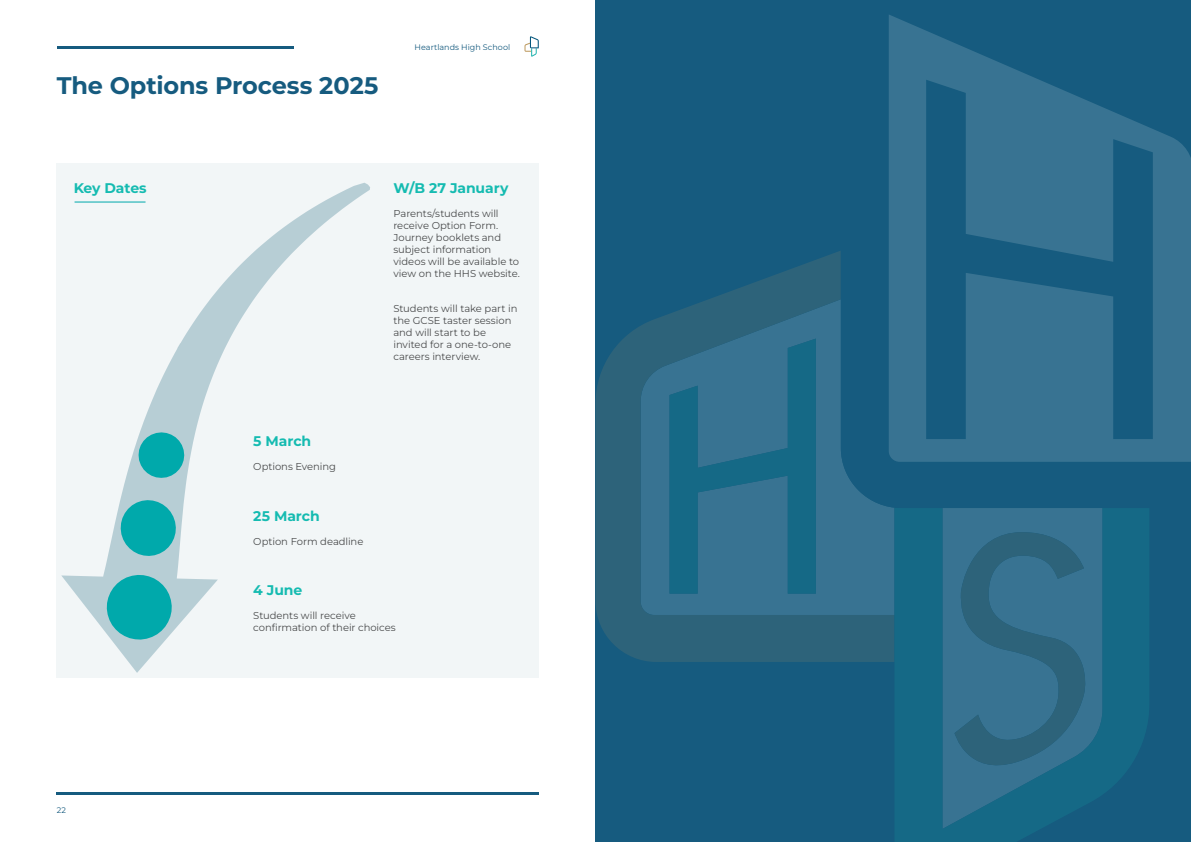
<style>
.page{position:relative;width:1191px;height:842px;background:#fff}
.page>*{position:absolute;margin:0;border:0;box-sizing:border-box;transform-origin:0 0}
.t1{font:700 24px "Montserrat";letter-spacing:-.005em;color:#165b7f}
.t2{font:700 14px "Montserrat";letter-spacing:-.01em;color:#15bbb1}
.BODY_TEXT{font:10px/12px "Montserrat";letter-spacing:-.005em;color:#4b4c4d}
.t3{font:8px "Montserrat";letter-spacing:.005em;color:#165b7f}
</style>
<div class="page">
<hr style="left:57px;top:792px;width:482px;height:3px;background:#165b7f">
<hr style="left:57px;top:46px;width:236px;height:2px;background:#165b7f">
<svg style="left:524px;top:36px;width:15px;height:21px"></svg>
<div style="left:57px;top:164px;width:482px;height:514px;background:#f2f6f7"></div>
<svg style="left:61px;top:183px;width:309px;height:490px"></svg>
<svg style="left:107px;top:432px;width:77px;height:208px;background:#6cc3c6"></svg>
<hr style="left:75px;top:202px;width:70px;height:1px;background:#00a9ab">
<div style="left:595px;top:0;width:596px;height:842px;background:#165b7f"></div>
<svg style="left:595px;top:251px;width:299px;height:411px;fill:#2d637f"></svg>
<svg style="left:894px;top:508px;width:255px;height:334px;fill:#156986"></svg>
<svg style="left:841px;top:251px;width:53px;height:257px"></svg>
<svg style="left:888px;top:15px;width:303px;height:447px;fill:#387392"></svg>
<svg style="left:926px;top:80px;width:226px;height:359px;fill:#387392"></svg>
<svg style="left:669px;top:339px;width:147px;height:255px"></svg>
<svg style="left:954px;top:532px;width:133px;height:245px;background:#336d89"></svg>
<p class="t1" style="left:57px;top:68px;width:323px">The Options Process 2025</p>
<p class="t3" style="left:414px;top:42px;width:97px">Heartlands High School</p>
<p class="t2" style="left:74px;top:178px;width:74px">Key Dates</p>
<p class="t2" style="left:393px;top:178px;width:116px">W/B 27 January</p>
<p class="BODY_TEXT" style="left:393px;top:207px;width:128px">Parents/students will receive Option Form.<br>Journey booklets and subject information videos will be available to view on the HHS website.</p>
<p class="BODY_TEXT" style="left:393px;top:302px;width:125px">Students will take part in the GCSE taster session and will start to be invited for a one-to-one careers interview.</p>
<p class="t3" style="left:57px;top:805px;width:11px">22</p>
<p class="t2" style="left:253px;top:431px;width:59px">5 March</p>
<p class="BODY_TEXT" style="left:253px;top:460px;width:84px">Options Evening</p>
<p class="t2" style="left:253px;top:506px;width:68px">25 March</p>
<p class="BODY_TEXT" style="left:253px;top:535px;width:112px">Option Form deadline</p>
<p class="t2" style="left:253px;top:580px;width:51px">4 June</p>
<p class="BODY_TEXT" style="left:253px;top:609px;width:144px">Students will receive confirmation of their choices</p>
</div>
